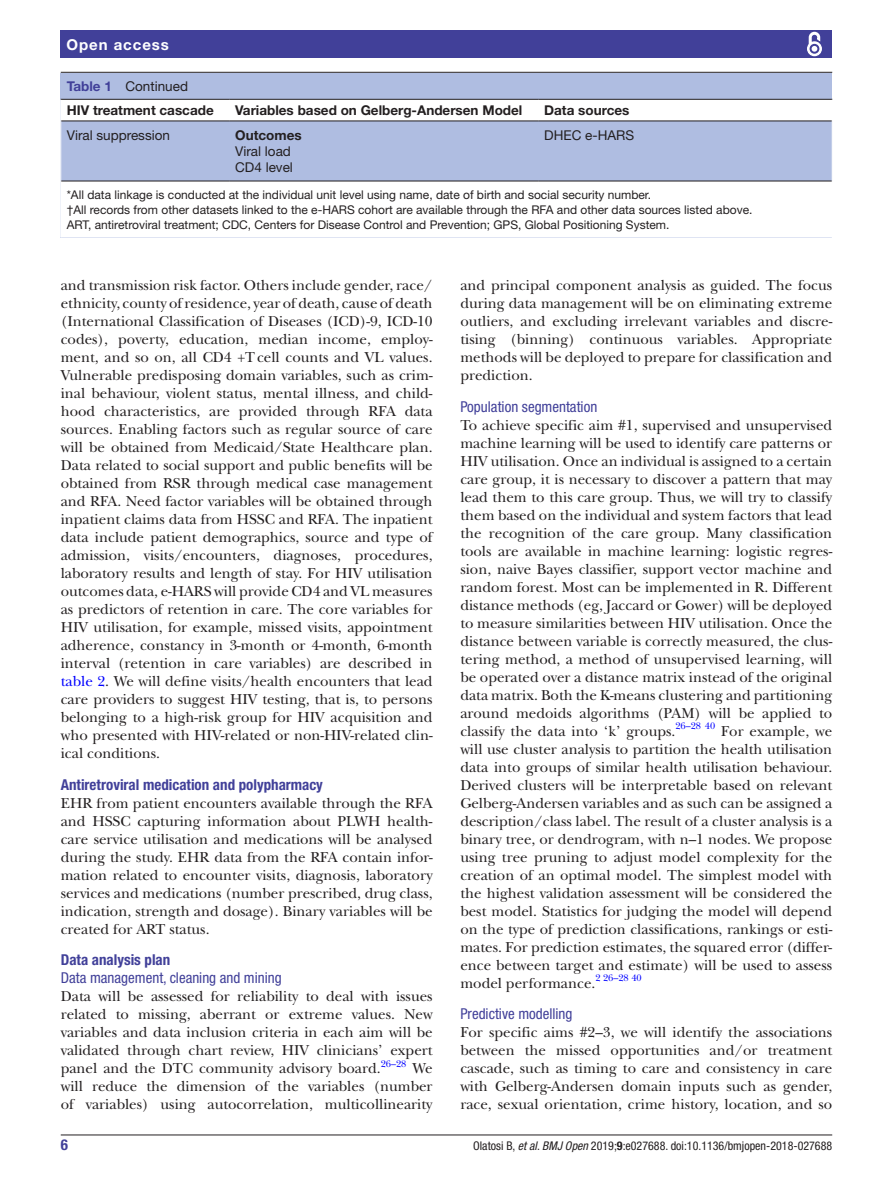
<style>
.page{position:relative;width:893px;height:1191px;background:#fff}
.page>*{position:absolute;margin:0;border:0;box-sizing:border-box;transform-origin:0 0}
.t1{font:15px/18px "New Baskerville";color:#231f20;text-align:justify}
.t2{font:condensed 15px "Helvetica Neue LT Std";color:#414099}
.t3{font:700 condensed 15px "Helvetica Neue LT Std";color:#414099}
.t4{font:700 15px "Helvetica Neue LT Std";letter-spacing:.065em;color:#fff}
.t5{font:700 13.5px "Helvetica Neue LT Std";color:#231f20}
.t6{font:13.5px/16.2px "Helvetica Neue LT Std";color:#231f20}
.t7{font:12px/15px "Helvetica Neue LT Std";color:#231f20}
.t8{font:condensed 12px "Helvetica Neue LT Std";color:#231f20}
.t9{font:9.9px "New Baskerville";color:#00f}
.s1{font-weight:700;color:#414099}
.s2{color:#00f}
.s3{font-style:italic}
.s4{font-weight:700}
</style>
<div class="page">
<hr style="left:61px;top:1134px;width:771px;height:1px;background:#231f20">
<div style="left:61px;top:31px;width:771px;height:27px;background:#414099"></div>
<svg style="left:807px;top:31px;width:15px;height:26px"></svg>
<div style="left:61px;top:91px;width:771px;height:147px;background:#afbde1"></div>
<div style="left:61px;top:100px;width:771px;height:138px;background:#fff"></div>
<svg style="left:61px;top:122px;width:771px;height:59px"></svg>
<hr style="left:61px;top:99px;width:168px;height:1px;background:#231f20">
<hr style="left:61px;top:121px;width:168px;height:1px;background:#231f20">
<hr style="left:229px;top:99px;width:309px;height:1px;background:#231f20">
<hr style="left:229px;top:121px;width:309px;height:1px;background:#231f20">
<hr style="left:538px;top:99px;width:294px;height:1px;background:#231f20">
<hr style="left:538px;top:121px;width:294px;height:1px;background:#231f20">
<hr style="left:229px;top:181px;width:309px;height:1px;background:#231f20">
<hr style="left:538px;top:181px;width:294px;height:1px;background:#231f20">
<hr style="left:61px;top:181px;width:168px;height:1px;background:#231f20">
<svg style="left:60px;top:100px;width:1px;height:21px"></svg>
<hr style="left:67px;top:198px;width:765px;height:1px;background:#fff">
<hr style="left:67px;top:213px;width:765px;height:1px;background:#fff">
<hr style="left:67px;top:228px;width:765px;height:1px;background:#fff">
<div style="left:61px;top:73px;width:771px;height:18px;background:#afbde1"></div>
<hr style="left:61px;top:72px;width:771px;height:1px;background:#231f20">
<p class="t4" style="left:66px;top:35px;width:104px">Open access</p>
<p class="t6" style="left:67px;top:78px;width:123px"><span class="s1">Table 1</span> Continued</p>
<p class="t5" style="left:67px;top:102px;width:148px">HIV treatment cascade</p>
<p class="t5" style="left:235px;top:102px;width:289px">Variables based on Gelberg-Andersen Model</p>
<p class="t5" style="left:544px;top:102px;width:87px">Data sources</p>
<p class="t6" style="left:67px;top:126px;width:105px">Viral suppression</p>
<p class="t5" style="left:235px;top:126px;width:68px">Outcomes</p>
<p class="t6" style="left:235px;top:143px;width:59px">Viral load<br>CD4 level</p>
<p class="t6" style="left:544px;top:126px;width:91px">DHEC e-HARS</p>
<p class="t7" style="left:67px;top:187px;width:687px">*All data linkage is conducted at the individual unit level using name, date of birth and social security number.<br>†All records from other datasets linked to the e-HARS cohort are available through the RFA and other data sources listed above.<br>ART, antiretroviral treatment; CDC, Centers for Disease Control and Prevention; GPS, Global Positioning System.</p>
<p class="t1" style="left:61px;top:276px;width:373px">and transmission risk factor. Others include gender, race/ ethnicity, county of residence, year of death, cause of death (International Classification of Diseases (ICD)-9, ICD-10 codes), poverty, education, median income, employ&shy;ment, and so on, all CD4 +Tcell counts and VL values.<br>Vulnerable predisposing domain variables, such as crim&shy;inal behaviour, violent status, mental illness, and child&shy;hood characteristics, are provided through RFA data sources. Enabling factors such as regular source of care will be obtained from Medicaid/State Healthcare plan.<br>Data related to social support and public benefits will be obtained from RSR through medical case management and RFA. Need factor variables will be obtained through inpatient claims data from HSSC and RFA. The inpatient data include patient demographics, source and type of admission, visits/encounters, diagnoses, procedures, laboratory results and length of stay. For HIV utilisation outcomes data, e-HARS will provide CD4 and VL measures as predictors of retention in care. The core variables for HIV utilisation, for example, missed visits, appointment adherence, constancy in 3-month or 4-month, 6-month interval (retention in care variables) are described in <span class="s2">table 2</span>. We will define visits/health encounters that lead care providers to suggest HIV testing, that is, to persons belonging to a high-risk group for HIV acquisition and who presented with HIV-related or non-HIV-related clin&shy;ical conditions.</p>
<p class="t3" style="left:61px;top:775px;width:264px">Antiretroviral medication and polypharmacy</p>
<p class="t1" style="left:61px;top:794px;width:373px">EHR from patient encounters available through the RFA and HSSC capturing information about PLWH health&shy;care service utilisation and medications will be analysed during the study. EHR data from the RFA contain infor&shy;mation related to encounter visits, diagnosis, laboratory services and medications (number prescribed, drug class, indication, strength and dosage). Binary variables will be created for ART status.</p>
<p class="t3" style="left:61px;top:951px;width:111px">Data analysis plan</p>
<p class="t2" style="left:61px;top:969px;width:223px">Data management, cleaning and mining</p>
<p class="t1" style="left:61px;top:987px;width:373px">Data will be assessed for reliability to deal with issues related to missing, aberrant or extreme values. New variables and data inclusion criteria in each aim will be validated through chart review, HIV clinicians’ expert panel and the DTC community advisory board.</p>
<p class="t9" style="left:381px;top:1057px;width:27px">26–28</p>
<p class="t1" style="left:61px;top:1059px;width:373px;text-indent:352px">We will reduce the dimension of the variables (number of variables) using autocorrelation, multicollinearity</p>
<p class="t1" style="left:460px;top:276px;width:373px">and principal component analysis as guided. The focus during data management will be on eliminating extreme outliers, and excluding irrelevant variables and discre&shy;tising (binning) continuous variables. Appropriate methods will be deployed to prepare for classification and prediction.</p>
<p class="t2" style="left:460px;top:397px;width:138px">Population segmentation</p>
<p class="t1" style="left:460px;top:416px;width:373px">To achieve specific aim #1, supervised and unsupervised machine learning will be used to identify care patterns or HIV utilisation. Once an individual is assigned to a certain care group, it is necessary to discover a pattern that may lead them to this care group. Thus, we will try to classify them based on the individual and system factors that lead the recognition of the care group. Many classification tools are available in machine learning: logistic regres&shy;sion, naive Bayes classifier, support vector machine and random forest. Most can be implemented in R. Different distance methods (eg, Jaccard or Gower) will be deployed to measure similarities between HIV utilisation. Once the distance between variable is correctly measured, the clus&shy;tering method, a method of unsupervised learning, will be operated over a distance matrix instead of the original data matrix. Both the K-means clustering and partitioning around medoids algorithms (PAM) will be applied to classify the data into ‘k’ groups.</p>
<p class="t9" style="left:675px;top:720px;width:41px">26–28 40</p>
<p class="t1" style="left:460px;top:722px;width:373px;text-indent:261px">For example, we will use cluster analysis to partition the health utilisation data into groups of similar health utilisation behaviour.<br>Derived clusters will be interpretable based on relevant Gelberg-Andersen variables and as such can be assigned a description/class label. The result of a cluster analysis is a binary tree, or dendrogram, with n–1 nodes. We propose using tree pruning to adjust model complexity for the creation of an optimal model. The simplest model with the highest validation assessment will be considered the best model. Statistics for judging the model will depend on the type of prediction classifications, rankings or esti&shy;mates. For prediction estimates, the squared error (differ&shy;ence between target and estimate) will be used to assess model performance.<sup>2</sup> <sup>26–28</sup> <sup>40</sup></p>
<p class="t2" style="left:460px;top:1005px;width:114px">Predictive modelling</p>
<p class="t1" style="left:460px;top:1023px;width:373px">For specific aims #2–3, we will identify the associations between the missed opportunities and/or treatment cascade, such as timing to care and consistency in care with Gelberg-Andersen domain inputs such as gender, race, sexual orientation, crime history, location, and so</p>
<p class="t3" style="left:61px;top:1135px;width:9px">6</p>
<p class="t8" style="left:473px;top:1138px;width:361px">Olatosi B, <span class="s3">et al</span>. <span class="s3">BMJ Open</span> 2019;<span class="s4">9</span>:e027688. doi:10.1136/bmjopen-2018-027688</p>
</div>
